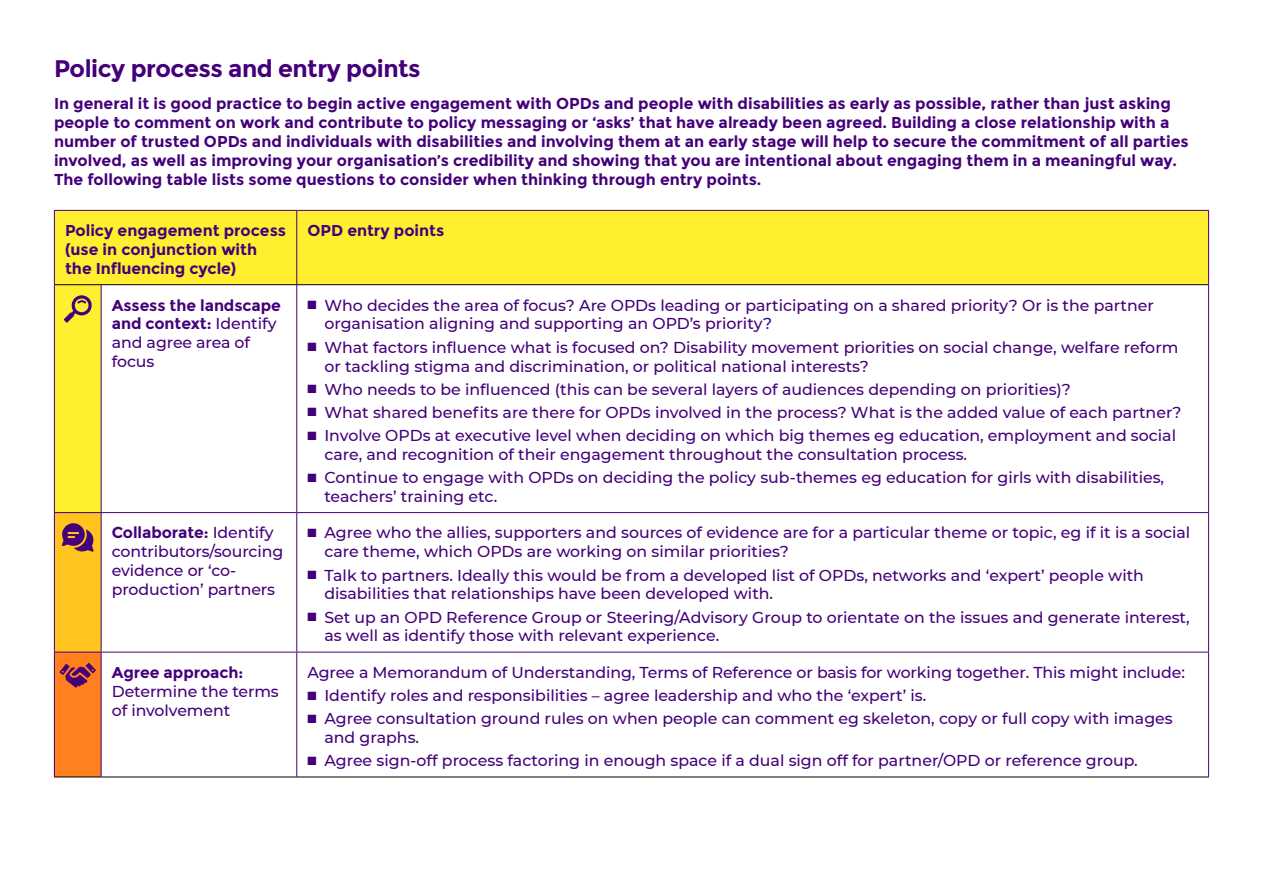
<style>
.page{position:relative;width:1263px;height:893px;background:#fff}
.page>*{position:absolute;margin:0;border:0;box-sizing:border-box;transform-origin:0 0}
.Case_Study_Heading{font:700 24px "Montserrat";letter-spacing:-.02em;color:#44007a}
.Bullet_with_1mm_spac{font:500 15.75px/18.9px "Montserrat";color:#44007a}
.Bold_body_copy{font:700 15.75px/18.9px "Montserrat";color:#44007a}
.Regular_body_copy{font:500 15.75px/18.9px "Montserrat";letter-spacing:-.005em;color:#44007a}
.Regular_body_copy_1m{font:500 15.75px "Montserrat";letter-spacing:-.005em;color:#44007a}
.Regular_body_copy-2{font:700 15.75px/18.9px "Montserrat";letter-spacing:-.005em;color:#44007a}
.s1{font-weight:500}
.s2{font-weight:700}
</style>
<div class="page">
<svg style="left:55px;top:211px;width:1153px;height:301px"></svg>
<div style="left:54px;top:513px;width:47px;height:139px;background:#ffc41d"></div>
<div style="left:54px;top:652px;width:47px;height:125px;background:#ff801c"></div>
<hr style="left:54px;top:210px;width:47px;height:1px;background:#44007a">
<hr style="left:54px;top:211px;width:1px;height:74px;background:#44007a">
<hr style="left:101px;top:210px;width:196px;height:1px;background:#44007a">
<hr style="left:297px;top:210px;width:912px;height:1px;background:#44007a">
<hr style="left:296px;top:211px;width:1px;height:73px;background:#44007a">
<hr style="left:1208px;top:211px;width:1px;height:74px;background:#44007a">
<hr style="left:54px;top:285px;width:1px;height:227px;background:#44007a">
<hr style="left:101px;top:285px;width:1px;height:227px;background:#44007a">
<hr style="left:296px;top:285px;width:1px;height:227px;background:#44007a">
<hr style="left:1208px;top:285px;width:1px;height:227px;background:#44007a">
<hr style="left:54px;top:512px;width:47px;height:1px;background:#44007a">
<hr style="left:54px;top:513px;width:1px;height:139px;background:#44007a">
<hr style="left:101px;top:512px;width:196px;height:1px;background:#44007a">
<hr style="left:101px;top:513px;width:1px;height:139px;background:#44007a">
<hr style="left:297px;top:512px;width:912px;height:1px;background:#44007a">
<hr style="left:296px;top:513px;width:1px;height:139px;background:#44007a">
<hr style="left:1208px;top:513px;width:1px;height:139px;background:#44007a">
<hr style="left:54px;top:652px;width:47px;height:1px;background:#44007a">
<hr style="left:54px;top:652px;width:1px;height:125px;background:#44007a">
<hr style="left:101px;top:652px;width:196px;height:1px;background:#44007a">
<hr style="left:101px;top:652px;width:1px;height:125px;background:#44007a">
<hr style="left:297px;top:652px;width:912px;height:1px;background:#44007a">
<hr style="left:296px;top:652px;width:1px;height:125px;background:#44007a">
<hr style="left:1208px;top:652px;width:1px;height:125px;background:#44007a">
<hr style="left:55px;top:284px;width:46px;height:1px;background:#000">
<hr style="left:101px;top:284px;width:196px;height:1px;background:#000">
<hr style="left:297px;top:284px;width:911px;height:1px;background:#000">
<hr style="left:54px;top:777px;width:47px;height:1px;background:#000">
<hr style="left:101px;top:777px;width:196px;height:1px;background:#000">
<hr style="left:297px;top:777px;width:912px;height:1px;background:#000">
<svg style="left:64px;top:295px;width:29px;height:28px"></svg>
<svg style="left:62px;top:523px;width:32px;height:29px"></svg>
<svg style="left:59px;top:663px;width:37px;height:25px"></svg>
<h3 class="Case_Study_Heading" style="left:54px;top:54px;width:368px">Policy process and entry points</h3>
<p class="Bold_body_copy" style="left:54px;top:94px;width:1136px">In general it is good practice to begin active engagement with OPDs and people with disabilities as early as possible, rather than just asking people to comment on work and contribute to policy messaging or ‘asks’ that have already been agreed. Building a close relationship with a number of trusted OPDs and individuals with disabilities and involving them at an early stage will help to secure the commitment of all parties involved, as well as improving your organisation’s credibility and showing that you are intentional about engaging them in a meaningful way.<br>The following table lists some questions to consider when thinking through entry points.</p>
<p class="Bold_body_copy" style="left:65px;top:221px;width:223px">Policy engagement process (use in conjunction with the Influencing cycle)</p>
<p class="Bold_body_copy" style="left:307px;top:221px;width:138px">OPD entry points</p>
<p class="Regular_body_copy-2" style="left:112px;top:296px;width:171px">Assess the landscape and context: <span class="s1">Identify and agree area of focus</span></p>
<p class="Bullet_with_1mm_spac" style="left:324px;top:295px;width:831px;text-indent:-17px">■ Who decides the area of focus? Are OPDs leading or participating on a shared priority? Or is the partner organisation aligning and supporting an OPD’s priority?</p>
<p class="Bullet_with_1mm_spac" style="left:324px;top:337px;width:855px;text-indent:-17px">■ What factors influence what is focused on? Disability movement priorities on social change, welfare reform or tackling stigma and discrimination, or political national interests?</p>
<p class="Bullet_with_1mm_spac" style="left:307px;top:379px;width:765px">■ Who needs to be influenced (this can be several layers of audiences depending on priorities)?</p>
<p class="Bullet_with_1mm_spac" style="left:307px;top:402px;width:876px">■ What shared benefits are there for OPDs involved in the process? What is the added value of each partner?</p>
<p class="Bullet_with_1mm_spac" style="left:324px;top:425px;width:853px;text-indent:-17px">■ Involve OPDs at executive level when deciding on which big themes eg education, employment and social care, and recognition of their engagement throughout the consultation process.</p>
<p class="Bullet_with_1mm_spac" style="left:324px;top:467px;width:841px;text-indent:-17px">■ Continue to engage with OPDs on deciding the policy sub-themes eg education for girls with disabilities, teachers’ training etc.</p>
<p class="Regular_body_copy" style="left:112px;top:523px;width:173px"><span class="s2">Collaborate:</span> Identify contributors/sourcing evidence or ‘co&shy;production’ partners</p>
<p class="Bullet_with_1mm_spac" style="left:324px;top:523px;width:867px;text-indent:-17px">■ Agree who the allies, supporters and sources of evidence are for a particular theme or topic, eg if it is a social care theme, which OPDs are working on similar priorities?</p>
<p class="Bullet_with_1mm_spac" style="left:324px;top:565px;width:821px;text-indent:-17px">■ Talk to partners. Ideally this would be from a developed list of OPDs, networks and ‘expert’ people with disabilities that relationships have been developed with.</p>
<p class="Bullet_with_1mm_spac" style="left:324px;top:607px;width:867px;text-indent:-17px">■ Set up an OPD Reference Group or Steering/Advisory Group to orientate on the issues and generate interest, as well as identify those with relevant experience.</p>
<p class="Regular_body_copy" style="left:112px;top:662px;width:169px"><span class="s2">Agree approach:<br></span>Determine the terms of involvement</p>
<p class="Regular_body_copy_1m" style="left:307px;top:661px;width:879px">Agree a Memorandum of Understanding, Terms of Reference or basis for working together. This might include:</p>
<p class="Bullet_with_1mm_spac" style="left:307px;top:685px;width:620px">■ Identify roles and responsibilities – agree leadership and who the ‘expert’ is.</p>
<p class="Bullet_with_1mm_spac" style="left:324px;top:709px;width:850px;text-indent:-17px">■ Agree consultation ground rules on when people can comment eg skeleton, copy or full copy with images and graphs.</p>
<p class="Bullet_with_1mm_spac" style="left:307px;top:751px;width:832px">■ Agree sign-off process factoring in enough space if a dual sign off for partner/OPD or reference group.</p>
</div>
